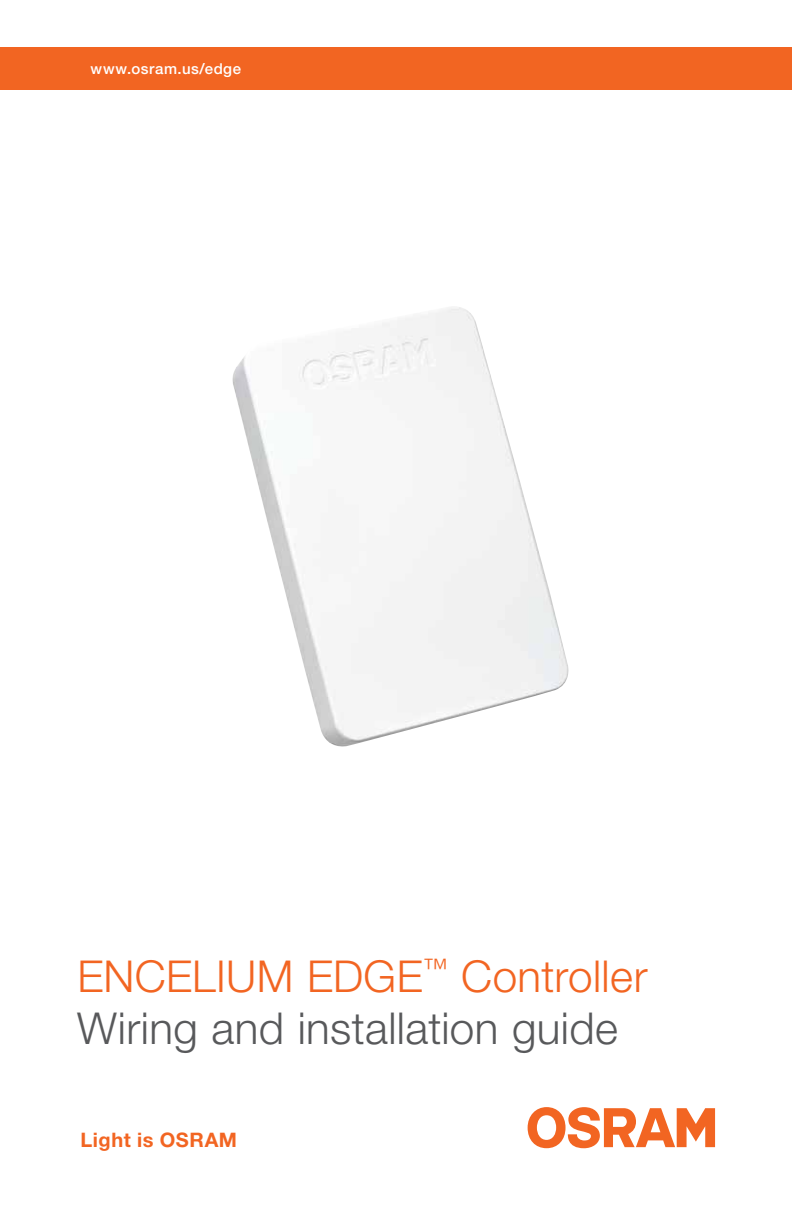
<style>
.page{position:relative;width:792px;height:1224px;background:#fff}
.page>*{position:absolute;margin:0;border:0;box-sizing:border-box;transform-origin:0 0}
.t1{font:300 44px/52px "Helvetica Neue LT Pro";letter-spacing:.01em;color:#58595b}
.t2{font:700 20px "Helvetica Neue LT Pro";letter-spacing:.03em;color:#f26522}
.t3{font:500 15px "Helvetica Neue LT Pro";letter-spacing:.04em;color:#fff}
.s1{color:#f26522}
</style>
<div class="page">
<div style="left:0;top:48px;width:792px;height:42px;background:#f26522"></div>
<svg style="left:528px;top:1107px;width:187px;height:41px"></svg>
<img style="left:232px;top:307px;width:337px;height:440px">
<p class="t3" style="left:91px;top:59px;width:152px">www.osram.us/edge</p>
<p class="t1" style="left:77px;top:949px;width:572px"><span class="s1">ENCELIUM EDGE</span><sup>™</sup> <span class="s1">Controller<br></span>Wiring and installation guide</p>
<p class="t2" style="left:81px;top:1128px;width:158px">Light is OSRAM</p>
</div>
